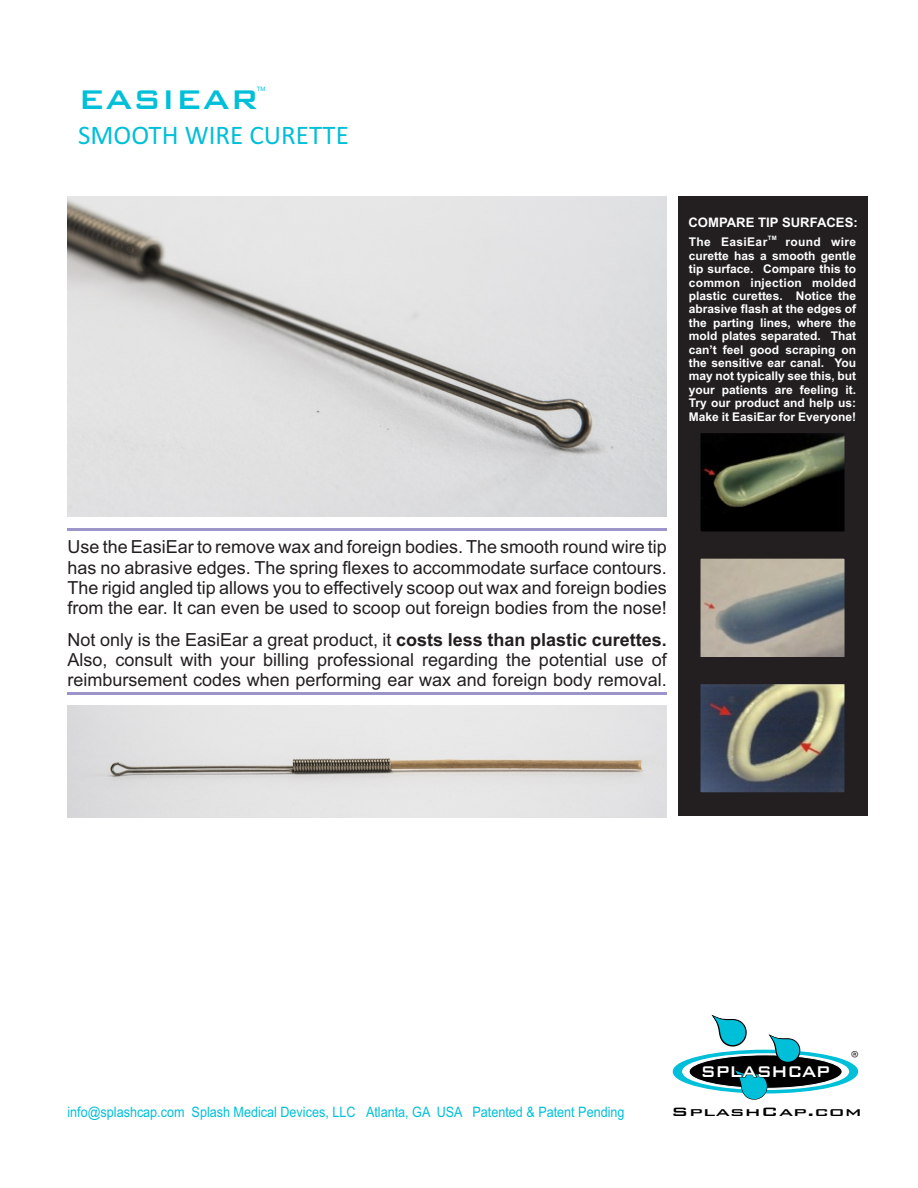
<style>
.page{position:relative;width:918px;height:1188px;background:#fff}
.page>*{position:absolute;margin:0;border:0;box-sizing:border-box;transform-origin:0 0}
.t1{font:500 36px "Bank Gothic BT";color:#00bfd8}
.t2{font:27px "Calibri";color:#00bfd8}
.t3{font:500 25.2px "Bank Gothic BT";color:#fff;scale:.89 1}
.t4{font:18px/20.1px "Arial";color:#231f20;text-align:justify}
.t5{font:500 16.2px "Bank Gothic BT";color:#000;scale:1.38 1}
.t6{font:14.4px "Arial";color:#00bfd8;scale:.88 1}
.t7{font:700 13.2px "Arial";color:#fff}
.t8{font:700 12px/13.4px "Arial";color:#fff;text-align:justify}
.t9{font:700 12px "Arial";letter-spacing:.03em;color:#fff}
.t10{font:700 6px "Arial";color:#fff}
.t11{font:6px "Arial";color:#00bfd8}
.s1{font-weight:700}
</style>
<div class="page">
<div style="left:678px;top:197px;width:189px;height:619px;background:#231f20"></div>
<img style="left:702px;top:434px;width:142px;height:357px">
<hr style="left:68px;top:692px;width:599px;height:3px;background:#9b95c9">
<img style="left:68px;top:705px;width:599px;height:112px">
<img style="left:68px;top:197px;width:599px;height:319px">
<hr style="left:68px;top:528px;width:599px;height:2px;background:#9b95c9">
<svg style="left:673px;top:1050px;width:185px;height:44px"></svg>
<div style="left:682px;top:1053px;width:167px;height:37px;background:#fff;border:2px solid #fff;border-radius:50%"></div>
<svg style="left:689px;top:1055px;width:154px;height:34px"></svg>
<svg style="left:702px;top:1015px;width:128px;height:85px"></svg>
<p class="t11" style="left:257px;top:87px;width:10px">TM</p>
<h1 class="t1" style="left:78px;top:82px;width:183px">EASIEAR</h1>
<h2 class="t2" style="left:78px;top:123px;width:272px">SMOOTH WIRE CURETTE</h2>
<p class="t7" style="left:688px;top:217px;width:171px">COMPARE TIP SURFACES:</p>
<p class="t10" style="left:768px;top:236px;width:11px">TM</p>
<p class="t8" style="left:689px;top:237px;width:169px;text-indent:97px">round wire curette has a smooth gentle tip surface. Compare this to common injection molded plastic curettes. Notice the abrasive flash at the edges of the parting lines, where the mold plates separated. That can’t feel good scraping on the sensitive ear canal. You may not typically see this, but your patients are feeling it.<br>Try our product and help us:<br>Make it EasiEar for Everyone!</p>
<p class="t9" style="left:689px;top:238px;width:80px">The EasiEar</p>
<p class="t4" style="left:67px;top:539px;width:601px">Use the EasiEar to remove wax and foreign bodies. The smooth round wire tip has no abrasive edges. The spring flexes to accommodate surface contours.<br>The rigid angled tip allows you to effectively scoop out wax and foreign bodies from the ear. It can even be used to scoop out foreign bodies from the nose!</p>
<p class="t4" style="left:67px;top:631px;width:601px">Not only is the EasiEar a great product, it <span class="s1">costs less than plastic curettes.<br></span>Also, consult with your billing professional regarding the potential use of reimbursement codes when performing ear wax and foreign body removal.</p>
<h3 class="t3" style="left:701px;top:1058px;width:147px">splashcap</h3>
<p class="t6" style="left:68px;top:1107px;width:634px">info@splashcap.com Splash Medical Devices, LLC Atlanta, GA USA Patented &amp; Patent Pending</p>
<p class="t5" style="left:671px;top:1104px;width:140px">SplashCap.com</p>
</div>
